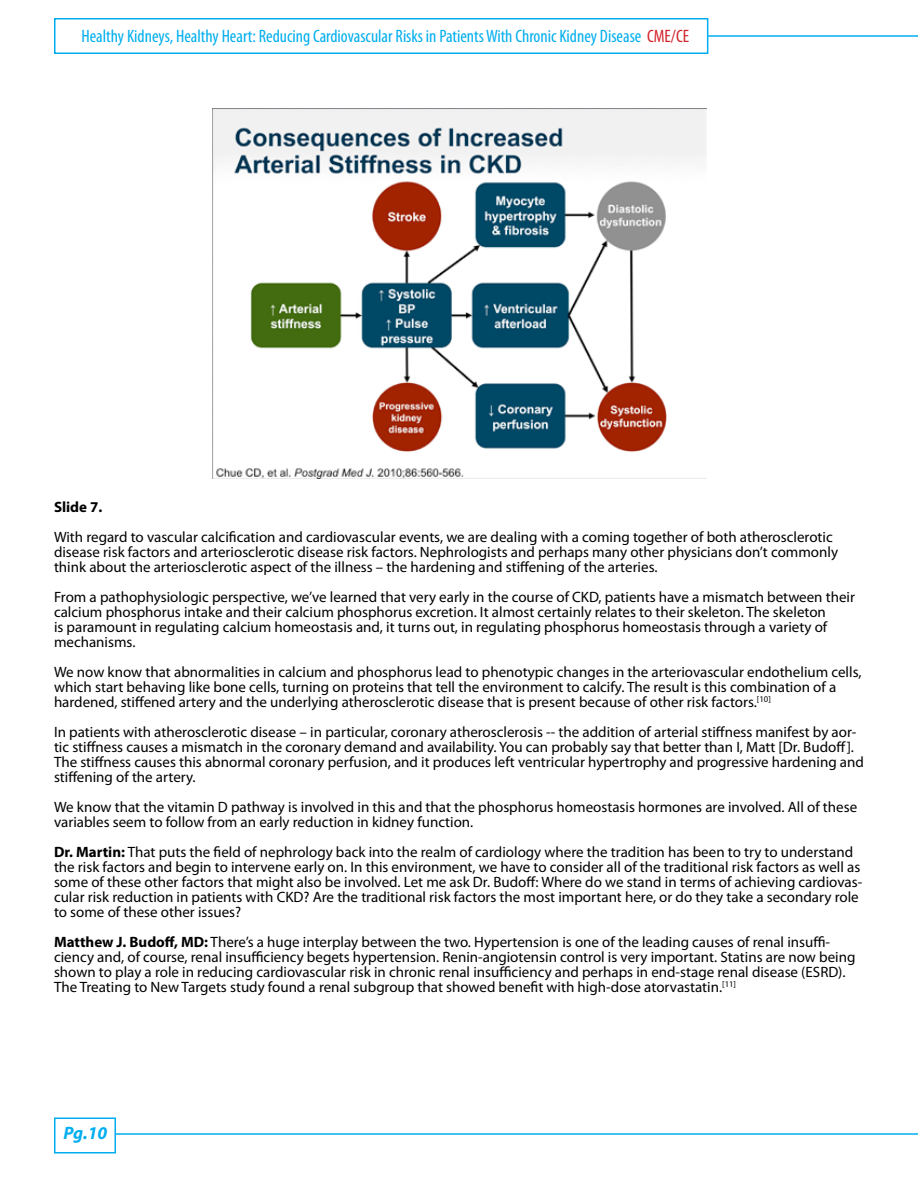
<style>
.page{position:relative;width:918px;height:1188px;background:#fff}
.page>*{position:absolute;margin:0;border:0;box-sizing:border-box;transform-origin:0 0}
.t1{font:condensed 18px "Myriad Pro";color:#00aeef}
.t2{font:italic 700 18px "Myriad Pro";color:#00aeef}
.t3{font:15px/15px "Myriad Pro";color:#000}
.t4{font:700 15px "Myriad Pro";color:#000}
.s1{color:#d2232a}
.s2{font-weight:700}
</style>
<div class="page">
<hr style="left:107px;top:35px;width:811px;height:2px;background:#00aeef">
<hr style="left:107px;top:1133px;width:811px;height:2px;background:#00aeef">
<div style="left:54px;top:18px;width:654px;height:36px;background:#fff;border:2px solid #00aeef"></div>
<div style="left:54px;top:1118px;width:62px;height:36px;background:#fff;border:2px solid #00aeef"></div>
<img style="left:213px;top:108px;width:494px;height:371px">
<p class="t1" style="left:81px;top:25px;width:609px">Healthy Kidneys, Healthy Heart: Reducing Cardiovascular Risks in Patients With Chronic Kidney Disease <span class="s1">CME/CE</span></p>
<p class="t4" style="left:54px;top:497px;width:50px">Slide 7.</p>
<p class="t3" style="left:54px;top:530px;width:786px">With regard to vascular calcification and cardiovascular events, we are dealing with a coming together of both atherosclerotic disease risk factors and arteriosclerotic disease risk factors. Nephrologists and perhaps many other physicians don’t commonly think about the arteriosclerotic aspect of the illness – the hardening and stiffening of the arteries.</p>
<p class="t3" style="left:54px;top:590px;width:803px">From a pathophysiologic perspective, we’ve learned that very early in the course of CKD, patients have a mismatch between their calcium phosphorus intake and their calcium phosphorus excretion. It almost certainly relates to their skeleton. The skeleton<br>is paramount in regulating calcium homeostasis and, it turns out, in regulating phosphorus homeostasis through a variety of mechanisms.</p>
<p class="t3" style="left:54px;top:665px;width:809px">We now know that abnormalities in calcium and phosphorus lead to phenotypic changes in the arteriovascular endothelium cells, which start behaving like bone cells, turning on proteins that tell the environment to calcify. The result is this combination of a hardened, stiffened artery and the underlying atherosclerotic disease that is present because of other risk factors.<sup>[10]</sup></p>
<p class="t3" style="left:54px;top:725px;width:812px">In patients with atherosclerotic disease – in particular, coronary atherosclerosis -- the addition of arterial stiffness manifest by aor&shy;tic stiffness causes a mismatch in the coronary demand and availability. You can probably say that better than I, Matt [Dr. Budoff].<br>The stiffness causes this abnormal coronary perfusion, and it produces left ventricular hypertrophy and progressive hardening and stiffening of the artery.</p>
<p class="t3" style="left:54px;top:800px;width:805px">We know that the vitamin D pathway is involved in this and that the phosphorus homeostasis hormones are involved. All of these variables seem to follow from an early reduction in kidney function.</p>
<p class="t3" style="left:54px;top:845px;width:810px"><span class="s2">Dr. Martin:</span> That puts the field of nephrology back into the realm of cardiology where the tradition has been to try to understand the risk factors and begin to intervene early on. In this environment, we have to consider all of the traditional risk factors as well as some of these other factors that might also be involved. Let me ask Dr. Budoff: Where do we stand in terms of achieving cardiovas&shy;cular risk reduction in patients with CKD? Are the traditional risk factors the most important here, or do they take a secondary role to some of these other issues?</p>
<p class="t3" style="left:54px;top:935px;width:803px"><span class="s2">Matthew J. Budoff, MD:</span> There’s a huge interplay between the two. Hypertension is one of the leading causes of renal insuffi&shy;ciency and, of course, renal insufficiency begets hypertension. Renin-angiotensin control is very important. Statins are now being shown to play a role in reducing cardiovascular risk in chronic renal insufficiency and perhaps in end-stage renal disease (ESRD).<br>The Treating to New Targets study found a renal subgroup that showed benefit with high-dose atorvastatin.<sup>[11]</sup></p>
<p class="t2" style="left:64px;top:1121px;width:45px">Pg.10</p>
</div>
